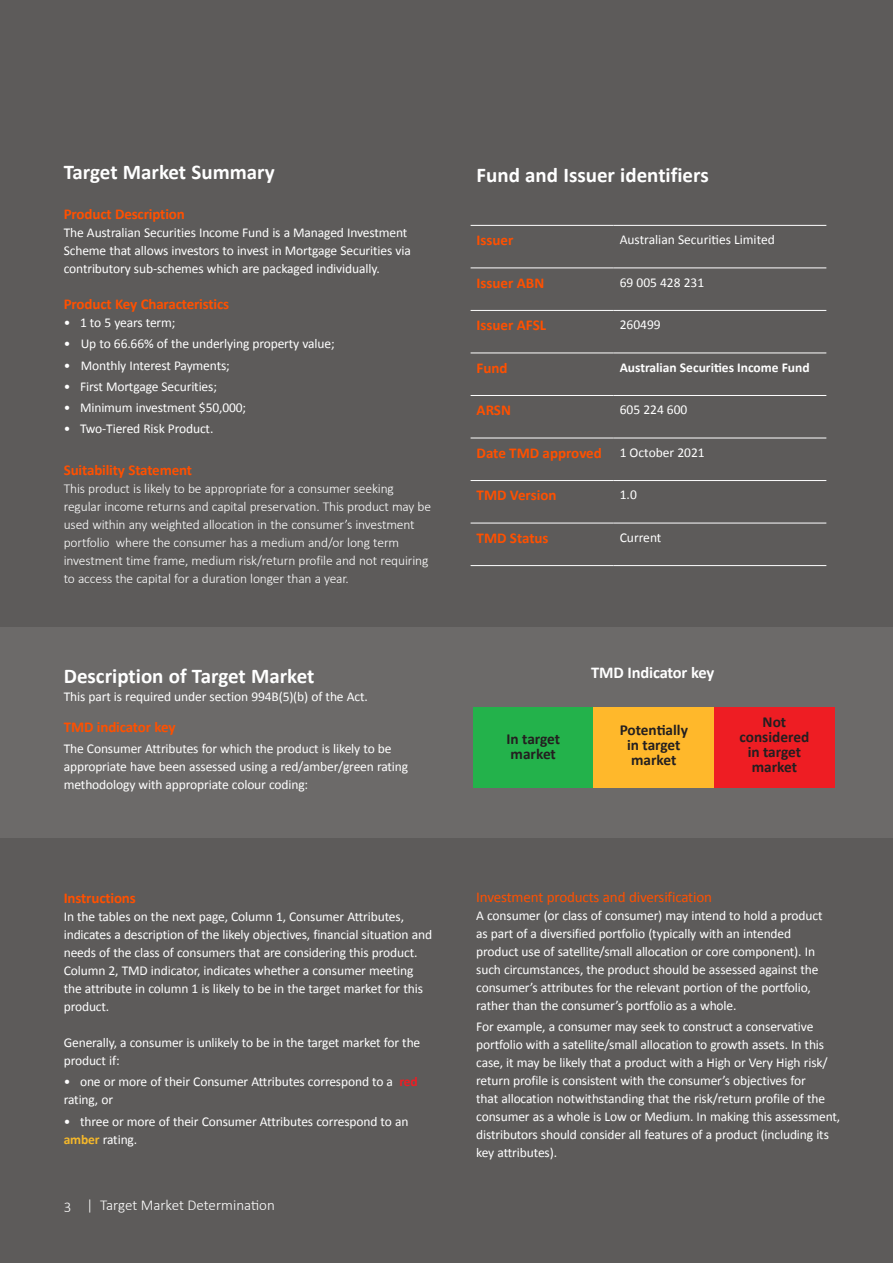
<style>
.page{position:relative;width:893px;height:1263px;background:#5d5b5a}
.page>*{position:absolute;margin:0;border:0;box-sizing:border-box;transform-origin:0 0}
.Body_Copy{font:700 21px "Calibri";color:#fff}
.Body_Copy_Sub_Head{font:700 21px "Calibri";color:#fff}
.Body_Copy_Sub_Sub_He{font:700 16.5px "Calibri";letter-spacing:-.01em;color:#fff}
.t1{font:700 15.3px/15px "Calibri";color:#231f20;text-align:center}
.Body_Copy-2{font:700 15px "Calibri";letter-spacing:-.01em;color:#ff5000}
.Body_Copy_Sub_Sub_He-2{font:15px "Calibri";letter-spacing:-.01em;color:#ff5000}
.Body_Copy_Sub_Sub_He-3{font:700 15px "Calibri";letter-spacing:-.01em;color:#ff5000}
.t2{font:300 15px "Calibri";color:#fff}
.Body_Copy-3{font:13.5px/18px "Calibri";letter-spacing:-.01em;color:#fff}
.Body_Copy-4{font:300 13.5px/18px "Calibri";letter-spacing:-.01em;color:#fff}
.Body_Copy_Indent{font:13.5px "Calibri";letter-spacing:-.01em;color:#fff}
.t3{font:700 13.5px "Calibri";color:#fff}
.s1{font-weight:700;color:#ee1d23}
.s2{font-weight:700;color:#f5b82b}
</style>
<div class="page">
<hr style="left:471px;top:225px;width:143px;height:1px;background:#fff">
<hr style="left:614px;top:225px;width:212px;height:1px;background:#fff">
<hr style="left:471px;top:565px;width:143px;height:1px;background:#fff">
<hr style="left:614px;top:565px;width:212px;height:1px;background:#fff">
<hr style="left:471px;top:268px;width:143px;height:1px;background:#fff">
<hr style="left:614px;top:268px;width:212px;height:1px;background:#fff">
<hr style="left:471px;top:310px;width:143px;height:1px;background:#fff">
<hr style="left:614px;top:310px;width:212px;height:1px;background:#fff">
<hr style="left:471px;top:353px;width:143px;height:1px;background:#fff">
<hr style="left:614px;top:353px;width:212px;height:1px;background:#fff">
<hr style="left:471px;top:395px;width:143px;height:1px;background:#fff">
<hr style="left:614px;top:395px;width:212px;height:1px;background:#fff">
<hr style="left:471px;top:438px;width:143px;height:1px;background:#fff">
<hr style="left:614px;top:438px;width:212px;height:1px;background:#fff">
<hr style="left:471px;top:480px;width:143px;height:1px;background:#fff">
<hr style="left:614px;top:480px;width:212px;height:1px;background:#fff">
<hr style="left:471px;top:523px;width:143px;height:1px;background:#fff">
<hr style="left:614px;top:523px;width:212px;height:1px;background:#fff">
<div style="left:0;top:627px;width:893px;height:211px;background:#6c6a69"></div>
<div style="left:473px;top:707px;width:121px;height:81px;background:#23b24b"></div>
<div style="left:594px;top:707px;width:120px;height:81px;background:#ffb82b"></div>
<div style="left:714px;top:707px;width:121px;height:81px;background:#ee1d23"></div>
<p class="Body_Copy_Sub_Head" style="left:64px;top:159px;width:212px">Target Market Summary</p>
<p class="Body_Copy_Sub_Sub_He-3" style="left:64px;top:205px;width:123px">Product Description</p>
<p class="Body_Copy-3" style="left:64px;top:223px;width:349px">The Australian Securities Income Fund is a Managed Investment<br>Scheme that allows investors to invest in Mortgage Securities via contributory sub-schemes which are packaged individually.</p>
<p class="Body_Copy-2" style="left:64px;top:295px;width:167px">Product Key Characteristics</p>
<p class="Body_Copy-3" style="left:64px;top:313px;width:113px">• 1 to 5 years term;</p>
<p class="Body_Copy_Indent" style="left:64px;top:335px;width:272px">• Up to 66.66% of the underlying property value;</p>
<p class="Body_Copy_Indent" style="left:64px;top:357px;width:168px">• Monthly Interest Payments;</p>
<p class="Body_Copy-3" style="left:64px;top:377px;width:155px">• First Mortgage Securities;</p>
<p class="Body_Copy-3" style="left:64px;top:398px;width:184px">• Minimum investment $50,000;</p>
<p class="Body_Copy-3" style="left:64px;top:419px;width:151px">• Two-Tiered Risk Product.</p>
<p class="Body_Copy-2" style="left:64px;top:460px;width:130px">Suitability Statement</p>
<p class="Body_Copy-4" style="left:64px;top:479px;width:369px">This product is likely to be appropriate for a consumer seeking regular income returns and capital preservation. This product may be used within any weighted allocation in the consumer’s investment portfolio where the consumer has a medium and/or long term investment time frame, medium risk/return profile and not requiring to access the capital for a duration longer than a year.</p>
<p class="Body_Copy" style="left:64px;top:662px;width:252px">Description of Target Market</p>
<p class="Body_Copy-3" style="left:64px;top:686px;width:305px">This part is required under section 994B(5)(b) of the Act.</p>
<p class="Body_Copy-2" style="left:64px;top:718px;width:113px">TMD indicator key</p>
<p class="Body_Copy-3" style="left:64px;top:739px;width:346px">The Consumer Attributes for which the product is likely to be appropriate have been assessed using a red/amber/green rating methodology with appropriate colour coding:</p>
<p class="Body_Copy_Sub_Sub_He-3" style="left:64px;top:889px;width:74px">Instructions</p>
<p class="Body_Copy-3" style="left:64px;top:907px;width:370px">In the tables on the next page, Column 1, Consumer Attributes, indicates a description of the likely objectives, financial situation and needs of the class of consumers that are considering this product.<br>Column 2, TMD indicator, indicates whether a consumer meeting the attribute in column 1 is likely to be in the target market for this product.</p>
<p class="Body_Copy-3" style="left:64px;top:1033px;width:358px">Generally, a consumer is unlikely to be in the target market for the product if:</p>
<p class="Body_Copy-3" style="left:64px;top:1072px;width:356px">• one or more of their Consumer Attributes correspond to a <span class="s1">red </span>rating, or</p>
<p class="Body_Copy-3" style="left:64px;top:1111px;width:346px">• three or more of their Consumer Attributes correspond to an <span class="s2">amber</span> rating.</p>
<p class="t2" style="left:64px;top:1198px;width:9px">3</p>
<p class="t2" style="left:86px;top:1196px;width:190px">| Target Market Determination</p>
<p class="Body_Copy" style="left:477px;top:162px;width:234px">Fund and Issuer identifiers</p>
<p class="Body_Copy-2" style="left:477px;top:231px;width:38px">Issuer</p>
<p class="Body_Copy-3" style="left:620px;top:230px;width:157px">Australian Securities Limited</p>
<p class="Body_Copy-2" style="left:477px;top:273px;width:69px">Issuer ABN</p>
<p class="Body_Copy-3" style="left:620px;top:272px;width:86px">69 005 428 231</p>
<p class="Body_Copy-2" style="left:477px;top:316px;width:71px">Issuer AFSL</p>
<p class="Body_Copy-3" style="left:620px;top:315px;width:43px">260499</p>
<p class="Body_Copy-2" style="left:477px;top:358px;width:33px">Fund</p>
<p class="t3" style="left:620px;top:359px;width:191px">Australian Securities Income Fund</p>
<p class="Body_Copy-2" style="left:477px;top:401px;width:36px">ARSN</p>
<p class="Body_Copy-3" style="left:620px;top:400px;width:69px">605 224 600</p>
<p class="Body_Copy-2" style="left:477px;top:443px;width:127px">Date TMD approved</p>
<p class="Body_Copy-3" style="left:620px;top:442px;width:86px">1 October 2021</p>
<p class="Body_Copy-2" style="left:477px;top:486px;width:81px">TMD Version</p>
<p class="Body_Copy-3" style="left:620px;top:485px;width:19px">1.0</p>
<p class="Body_Copy-2" style="left:477px;top:528px;width:74px">TMD Status</p>
<p class="Body_Copy-3" style="left:620px;top:528px;width:43px">Current</p>
<p class="Body_Copy_Sub_Sub_He" style="left:591px;top:662px;width:125px">TMD Indicator key</p>
<p class="t1" style="left:506px;top:731px;width:55px;text-align:left">In target market</p>
<p class="t1" style="left:620px;top:722px;width:70px">Potentially in target market</p>
<p class="t1" style="left:739px;top:714px;width:71px">Not considered in target market</p>
<p class="Body_Copy_Sub_Sub_He-2" style="left:476px;top:888px;width:237px">Investment products and diversification</p>
<p class="Body_Copy-3" style="left:476px;top:906px;width:348px">A consumer (or class of consumer) may intend to hold a product as part of a diversified portfolio (typically with an intended product use of satellite/small allocation or core component). In such circumstances, the product should be assessed against the consumer’s attributes for the relevant portion of the portfolio, rather than the consumer’s portfolio as a whole.</p>
<p class="Body_Copy-3" style="left:476px;top:1017px;width:366px">For example, a consumer may seek to construct a conservative portfolio with a satellite/small allocation to growth assets. In this case, it may be likely that a product with a High or Very High risk/ return profile is consistent with the consumer’s objectives for<br>that allocation notwithstanding that the risk/return profile of the consumer as a whole is Low or Medium. In making this assessment, distributors should consider all features of a product (including its key attributes).</p>
</div>
